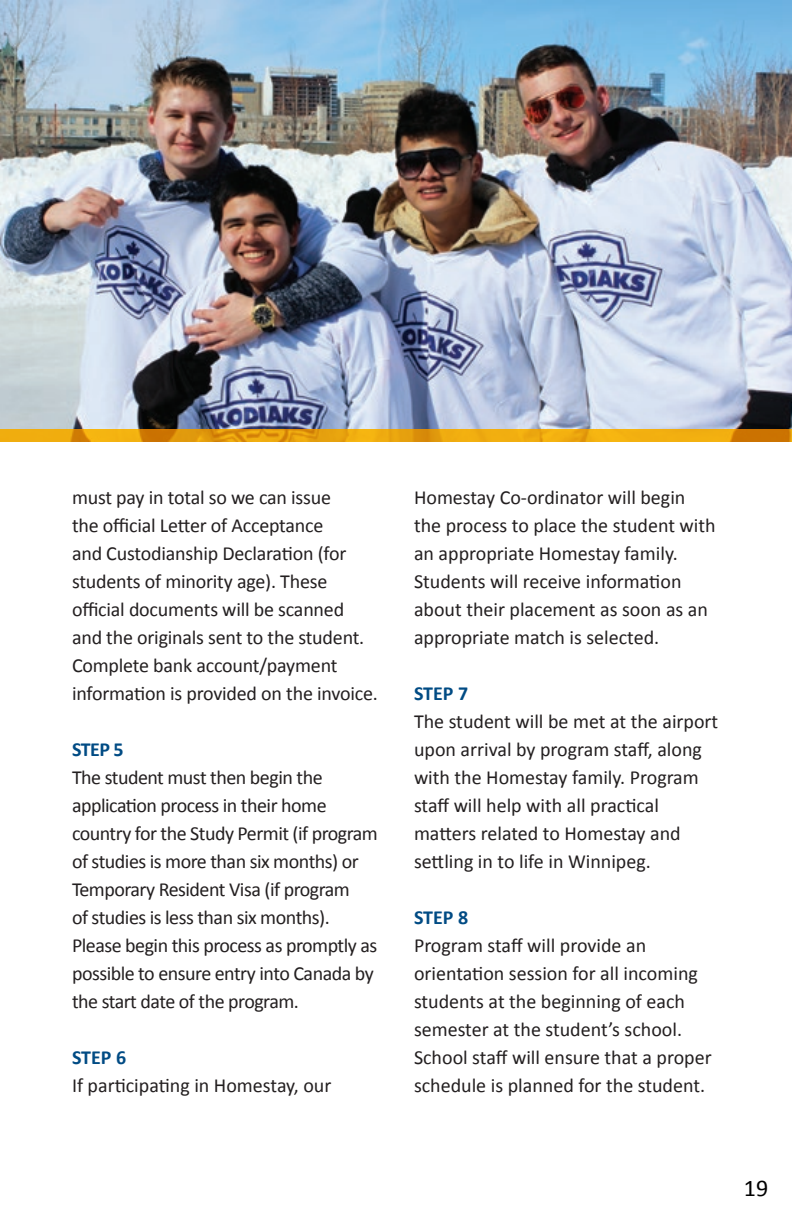
<style>
.page{position:relative;width:792px;height:1224px;background:#fff}
.page>*{position:absolute;margin:0;border:0;box-sizing:border-box;transform-origin:0 0}
.t1{font:24px "Calibri";color:#000}
.t2{font:20px/28px "Calibri";letter-spacing:-.01em;color:#231f20}
.t3{font:700 20px "Calibri";letter-spacing:-.005em;color:#004b84}
</style>
<div class="page">
<img style="left:0;top:0;width:792px;height:430px">
<svg style="left:0;top:430px;width:792px;height:12px;background:#e8a10c"></svg>
<p class="t2" style="left:72px;top:483px;width:307px">must pay in total so we can issue<br>the official Letter of Acceptance<br>and Custodianship Declaration (for students of minority age). These official documents will be scanned and the originals sent to the student.<br>Complete bank account/payment information is provided on the invoice.</p>
<p class="t3" style="left:72px;top:737px;width:53px">STEP 5</p>
<p class="t2" style="left:72px;top:763px;width:307px">The student must then begin the application process in their home country for the Study Permit (if program of studies is more than six months) or Temporary Resident Visa (if program<br>of studies is less than six months).<br>Please begin this process as promptly as possible to ensure entry into Canada by the start date of the program.</p>
<p class="t3" style="left:72px;top:1045px;width:56px">STEP 6</p>
<p class="t2" style="left:72px;top:1071px;width:261px">If participating in Homestay, our</p>
<p class="t2" style="left:414px;top:483px;width:303px">Homestay Co-ordinator will begin the process to place the student with an appropriate Homestay family.<br>Students will receive information about their placement as soon as an appropriate match is selected.</p>
<p class="t3" style="left:414px;top:681px;width:56px">STEP 7</p>
<p class="t2" style="left:414px;top:707px;width:306px">The student will be met at the airport upon arrival by program staff, along with the Homestay family. Program staff will help with all practical matters related to Homestay and settling in to life in Winnipeg.</p>
<p class="t3" style="left:414px;top:905px;width:56px">STEP 8</p>
<p class="t2" style="left:414px;top:931px;width:299px">Program staff will provide an orientation session for all incoming students at the beginning of each semester at the student’s school.<br>School staff will ensure that a proper schedule is planned for the student.</p>
<p class="t1" style="left:744px;top:1173px;width:26px">19</p>
</div>
